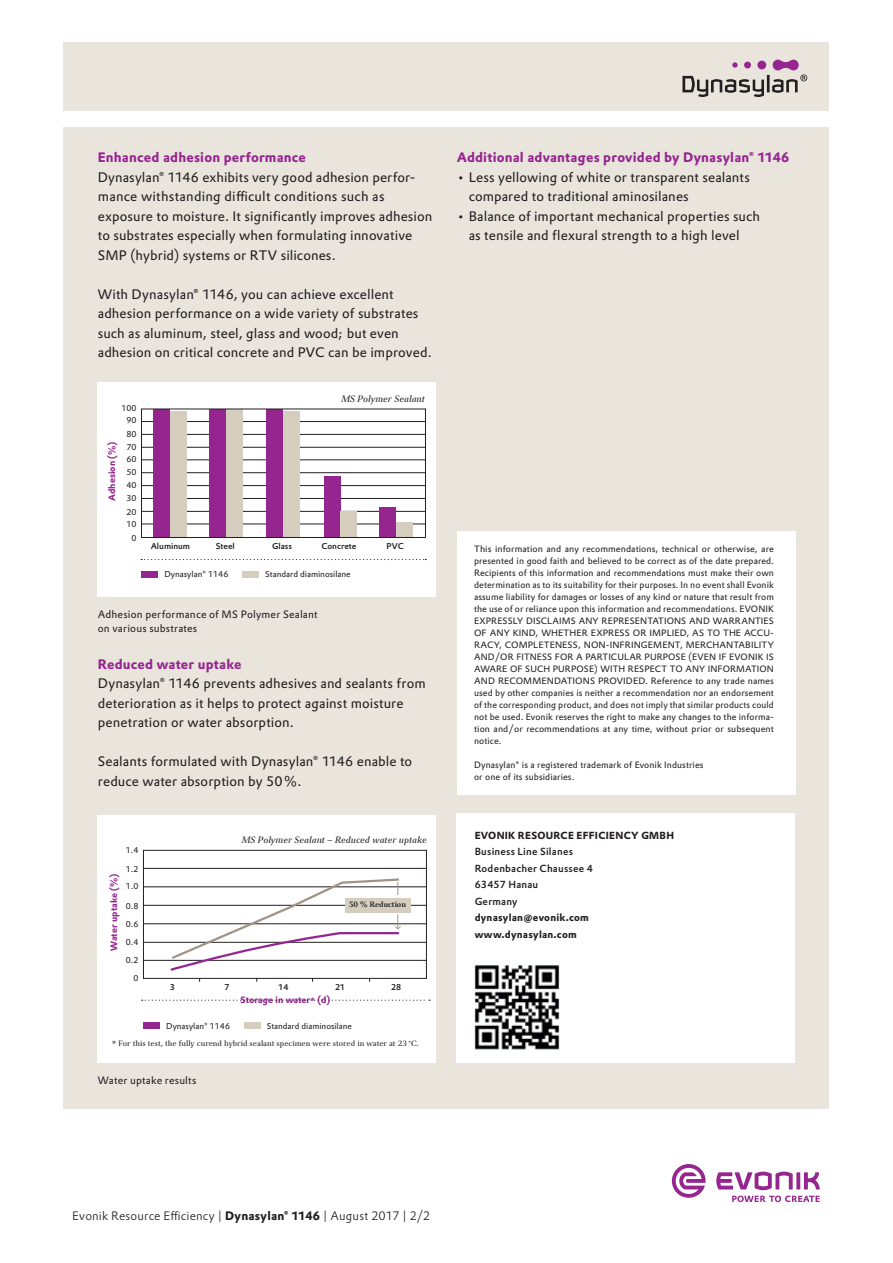
<style>
.page{position:relative;width:893px;height:1263px;background:#fff}
.page>*{position:absolute;margin:0;border:0;box-sizing:border-box;transform-origin:0 0}
.t1{font:13.5px/19.5px "Evonik Prokyon";letter-spacing:.01em;color:#231f20}
.t2{font:700 13.5px "Evonik Prokyon";letter-spacing:.015em;color:#95268f}
.t3{font:300 12px "Evonik Prokyon";letter-spacing:.01em;color:#231f20}
.t4{font:10.5px/13.5px "Evonik Prokyon";letter-spacing:.02em;color:#231f20}
.t5{font:700 10.05px/16.5px "Evonik Prokyon";letter-spacing:.025em;color:#231f20}
.t6{font:500 10.05px/16.5px "Evonik Prokyon";letter-spacing:.02em;color:#231f20}
.t7{font:italic 9.15px "Evonik Antares";color:#231f20}
.t8{font:700 9.15px "Evonik Prokyon";color:#95268f}
.t9{font:9px/12px "Evonik Prokyon";letter-spacing:.01em;color:#231f20;text-align:justify}
.t10{font:italic 9px "Evonik Antares";color:#231f20}
.t11{font:700 9px "Evonik Prokyon";color:#95268f}
.t12{font:8.4px "Evonik Prokyon";color:#231f20}
.t13{font:500 8.4px "Evonik Prokyon";color:#231f20}
.t14{font:8.25px "Evonik Prokyon";color:#231f20}
.t15{font:500 8.25px "Evonik Prokyon";color:#231f20}
.t16{font:7.5px "Evonik Antares";color:#231f20}
.t17{font:500 7.5px "Evonik Antares";color:#231f20}
.s1{font-size:7.5px}
.s2{font-weight:700}
</style>
<div class="page">
<svg style="left:672px;top:1164px;width:34px;height:34px"></svg>
<svg style="left:716px;top:1171px;width:104px;height:31px"></svg>
<div style="left:64px;top:43px;width:765px;height:68px;background:#e9e5dd"></div>
<div style="left:757px;top:61px;width:9px;height:8px;background:#95268f;border-radius:50%"></div>
<div style="left:744px;top:62px;width:7px;height:6px;background:#95268f;border-radius:50%"></div>
<svg style="left:732px;top:62px;width:6px;height:6px"></svg>
<svg style="left:682px;top:76px;width:82px;height:21px"></svg>
<hr style="left:767px;top:75px;width:3px;height:17px;background:#231f20">
<svg style="left:772px;top:60px;width:35px;height:33px"></svg>
<div style="left:64px;top:128px;width:765px;height:981px;background:#e9e5dd"></div>
<div style="left:457px;top:531px;width:338px;height:264px;background:#fff"></div>
<div style="left:456px;top:813px;width:338px;height:250px;background:#fff"></div>
<div style="left:98px;top:382px;width:338px;height:214px;background:#fff"></div>
<div style="left:98px;top:815px;width:338px;height:248px;background:#fff"></div>
<hr style="left:142px;top:524px;width:283px;height:1px;background:#231f20">
<hr style="left:142px;top:511px;width:283px;height:1px;background:#231f20">
<hr style="left:142px;top:485px;width:283px;height:1px;background:#231f20">
<hr style="left:142px;top:498px;width:283px;height:1px;background:#231f20">
<hr style="left:142px;top:472px;width:283px;height:1px;background:#231f20">
<hr style="left:142px;top:460px;width:283px;height:1px;background:#231f20">
<hr style="left:142px;top:447px;width:283px;height:1px;background:#231f20">
<hr style="left:142px;top:434px;width:283px;height:1px;background:#231f20">
<hr style="left:142px;top:421px;width:283px;height:1px;background:#231f20">
<div style="left:154px;top:409px;width:16px;height:128px;background:#95268f"></div>
<div style="left:170px;top:411px;width:16px;height:126px;background:#d5cdbe"></div>
<div style="left:142px;top:570px;width:16px;height:7px;background:#95268f"></div>
<div style="left:242px;top:570px;width:17px;height:7px;background:#d5cdbe"></div>
<div style="left:210px;top:409px;width:16px;height:128px;background:#95268f"></div>
<div style="left:226px;top:409px;width:16px;height:128px;background:#d5cdbe"></div>
<div style="left:267px;top:409px;width:16px;height:128px;background:#95268f"></div>
<div style="left:283px;top:411px;width:16px;height:126px;background:#d5cdbe"></div>
<div style="left:324px;top:476px;width:16px;height:61px;background:#95268f"></div>
<div style="left:340px;top:511px;width:17px;height:26px;background:#d5cdbe"></div>
<div style="left:380px;top:507px;width:16px;height:30px;background:#95268f"></div>
<div style="left:396px;top:522px;width:16px;height:15px;background:#d5cdbe"></div>
<div style="left:141px;top:409px;width:285px;height:129px;border:1px solid #231f20"></div>
<hr style="left:144px;top:960px;width:282px;height:1px;background:#231f20">
<hr style="left:144px;top:942px;width:282px;height:1px;background:#231f20">
<hr style="left:144px;top:905px;width:282px;height:1px;background:#231f20">
<hr style="left:144px;top:923px;width:282px;height:1px;background:#231f20">
<hr style="left:144px;top:886px;width:282px;height:1px;background:#231f20">
<hr style="left:144px;top:868px;width:282px;height:1px;background:#231f20">
<div style="left:143px;top:1022px;width:17px;height:7px;background:#95268f"></div>
<div style="left:244px;top:1022px;width:16px;height:7px;background:#d5cdbe"></div>
<div style="left:143px;top:850px;width:284px;height:128px;border:1px solid #231f20"></div>
<svg style="left:169px;top:878px;width:232px;height:93px"></svg>
<div style="left:345px;top:897px;width:65px;height:15px;background:#d5cdbe"></div>
<svg style="left:141px;top:559px;width:285px;height:1px"></svg>
<svg style="left:142px;top:1000px;width:288px;height:1px"></svg>
<img style="left:474px;top:965px;width:86px;height:85px">
<h1 class="t2" style="left:98px;top:146px;width:210px">Enhanced adhesion performance</h1>
<p class="t1" style="left:98px;top:166px;width:336px">Dynasylan® 1146 exhibits very good adhesion perfor&shy;mance withstanding difficult conditions such as exposure to moisture. It significantly improves adhesion to substrates especially when formulating innovative SMP (hybrid) systems or RTV silicones.</p>
<h1 class="t1" style="left:98px;top:283px;width:335px">With Dynasylan® 1146, you can achieve excellent adhesion performance on a wide variety of substrates such as aluminum, steel, glass and wood; but even adhesion on critical concrete and PVC can be improved.</h1>
<p class="t12" style="left:121px;top:402px;width:17px">100</p>
<p class="t12" style="left:126px;top:414px;width:12px">90</p>
<p class="t8" style="left:104px;top:501px;width:60px;rotate:-90deg">Adhesion (%)</p>
<p class="t12" style="left:126px;top:427px;width:12px">80</p>
<p class="t12" style="left:126px;top:440px;width:12px">70</p>
<p class="t12" style="left:126px;top:452px;width:12px">60</p>
<p class="t12" style="left:126px;top:465px;width:12px">50</p>
<p class="t12" style="left:126px;top:479px;width:12px">40</p>
<p class="t12" style="left:126px;top:492px;width:12px">30</p>
<p class="t12" style="left:126px;top:505px;width:12px">20</p>
<p class="t12" style="left:126px;top:518px;width:12px">10</p>
<p class="t12" style="left:131px;top:531px;width:7px">0</p>
<p class="t7" style="left:341px;top:391px;width:85px">MS Polymer Sealant</p>
<p class="t13" style="left:151px;top:539px;width:41px">Aluminum</p>
<p class="t12" style="left:164px;top:568px;width:66px">Dynasylan® 1146</p>
<p class="t12" style="left:265px;top:568px;width:87px">Standard diaminosilane</p>
<p class="t13" style="left:216px;top:539px;width:21px">Steel</p>
<p class="t13" style="left:272px;top:539px;width:22px">Glass</p>
<p class="t13" style="left:321px;top:539px;width:36px">Concrete</p>
<p class="t13" style="left:387px;top:539px;width:19px">PVC</p>
<p class="t4" style="left:98px;top:607px;width:221px">Adhesion performance of MS Polymer Sealant on various substrates</p>
<h1 class="t2" style="left:98px;top:653px;width:145px">Reduced water uptake</h1>
<h1 class="t1" style="left:98px;top:673px;width:329px">Dynasylan® 1146 prevents adhesives and sealants from deterioration as it helps to protect against moisture penetration or water absorption.</h1>
<h1 class="t1" style="left:98px;top:751px;width:316px">Sealants formulated with Dynasylan® 1146 enable to reduce water absorption by 50%.</h1>
<p class="t14" style="left:126px;top:844px;width:14px">1.4</p>
<p class="t14" style="left:126px;top:862px;width:14px">1.2</p>
<p class="t11" style="left:107px;top:951px;width:78px;rotate:-90deg">Water uptake (%)</p>
<p class="t14" style="left:126px;top:880px;width:14px">1.0</p>
<p class="t14" style="left:126px;top:899px;width:14px">0.8</p>
<p class="t14" style="left:126px;top:918px;width:14px">0.6</p>
<p class="t14" style="left:126px;top:936px;width:14px">0.4</p>
<p class="t14" style="left:126px;top:953px;width:14px">0.2</p>
<p class="t14" style="left:133px;top:972px;width:7px">0</p>
<p class="t10" style="left:242px;top:833px;width:186px">MS Polymer Sealant – Reduced water uptake</p>
<p class="t17" style="left:349px;top:898px;width:58px">50 % Reduction</p>
<p class="t15" style="left:224px;top:980px;width:7px">7</p>
<p class="t15" style="left:278px;top:980px;width:12px">14</p>
<p class="t15" style="left:335px;top:980px;width:12px">21</p>
<p class="t15" style="left:391px;top:980px;width:12px">28</p>
<p class="t15" style="left:170px;top:980px;width:7px">3</p>
<p class="t14" style="left:166px;top:1019px;width:65px">Dynasylan® 1146</p>
<p class="t16" style="left:112px;top:1037px;width:309px">* For this test, the fully curend hybrid sealant specimen were stored in water at 23 °C.</p>
<p class="t11" style="left:241px;top:993px;width:91px">Storage in water<span class="s1">*</span> (d)</p>
<p class="t14" style="left:267px;top:1019px;width:87px">Standard diaminosilane</p>
<p class="t4" style="left:98px;top:1073px;width:100px">Water uptake results</p>
<h1 class="t2" style="left:457px;top:146px;width:334px">Additional advantages provided by Dynasylan® 1146</h1>
<h1 class="t1" style="left:469px;top:166px;width:283px;text-indent:-12px">• Less yellowing of white or transparent sealants compared to traditional aminosilanes</h1>
<h1 class="t1" style="left:469px;top:205px;width:293px;text-indent:-12px">• Balance of important mechanical properties such as tensile and flexural strength to a high level</h1>
<p class="t9" style="left:474px;top:542px;width:301px">This information and any recommendations, technical or otherwise, are presented in good faith and believed to be correct as of the date prepared.<br>Recipients of this information and recommendations must make their own determination as to its suitability for their purposes. In no event shall Evonik assume liability for damages or losses of any kind or nature that result from the use of or reliance upon this information and recommendations. EVONIK EXPRESSLY DISCLAIMS ANY REPRESENTATIONS AND WARRANTIES OF ANY KIND, WHETHER EXPRESS OR IMPLIED, AS TO THE ACCU-RACY, COMPLETENESS, NON-INFRINGEMENT, MERCHANTABILITY AND/OR FITNESS FOR A PARTICULAR PURPOSE (EVEN IF EVONIK IS AWARE OF SUCH PURPOSE) WITH RESPECT TO ANY INFORMATION AND RECOMMENDATIONS PROVIDED. Reference to any trade names used by other companies is neither a recommendation nor an endorsement of the corresponding product, and does not imply that similar products could not be used. Evonik reserves the right to make any changes to the informa&shy;tion and/or recommendations at any time, without prior or subsequent notice.</p>
<p class="t9" style="left:474px;top:758px;width:231px">Dynasylan® is a registered trademark of Evonik Industries or one of its subsidiaries.</p>
<p class="t5" style="left:475px;top:826px;width:201px">EVONIK RESOURCE EFFICIENCY GMBH</p>
<p class="t6" style="left:475px;top:843px;width:120px">Business Line Silanes<br>Rodenbacher Chaussee 4<br>63457 Hanau<br>Germany</p>
<p class="t5" style="left:475px;top:909px;width:116px">dynasylan@evonik.com www.dynasylan.com</p>
<h2 class="t3" style="left:72px;top:1207px;width:360px">Evonik Resource Efficiency | <span class="s2">Dynasylan® 1146</span> | August 2017 | 2/2</h2>
</div>
